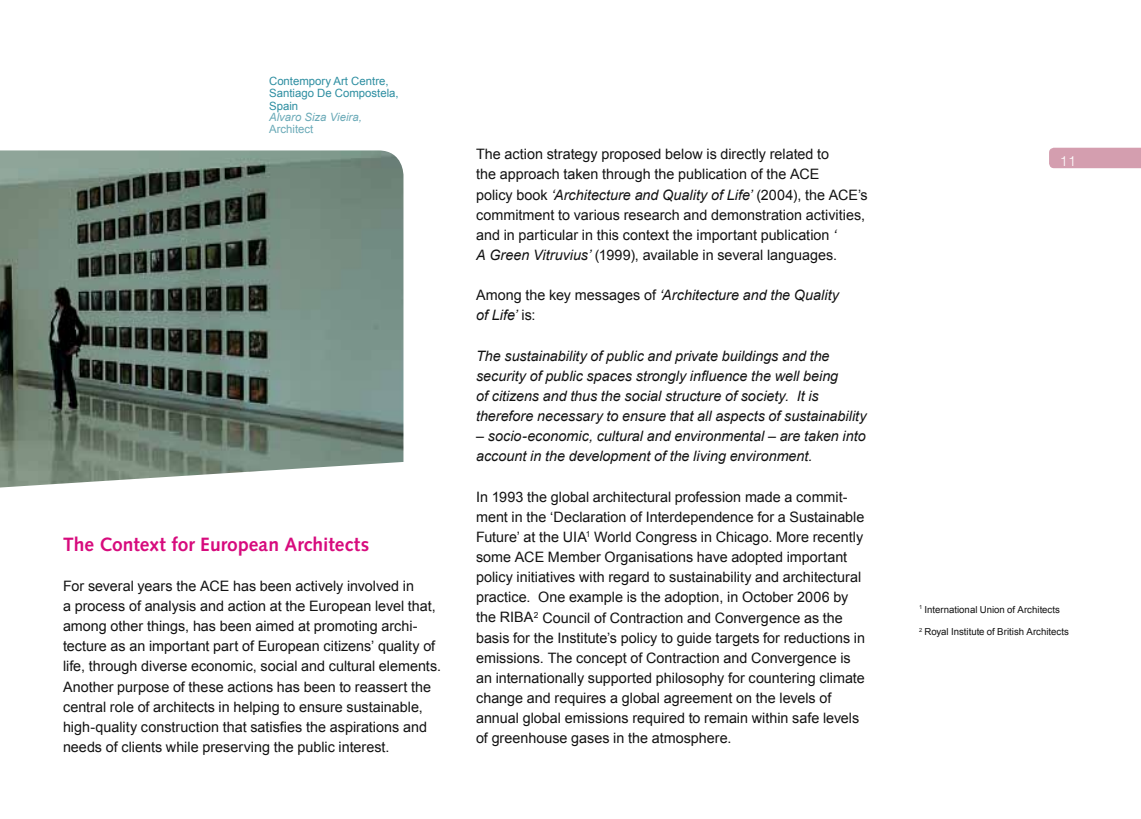
<style>
.page{position:relative;width:1141px;height:819px;background:#fff}
.page>*{position:absolute;margin:0;border:0;box-sizing:border-box;transform-origin:0 0}
.t1{font:700 19.25px "Syntax";letter-spacing:.005em;color:#d70b7d}
.t2{font:14.35px/20.1px "Arial";color:#121212}
.t3{font:italic 14.35px/20.1px "Arial";color:#121212}
.t4{font:300 14px "Helvetica Neue";color:#fff}
.t5{font:11.38px/12.2px "Arial";color:#2d8ea1}
.t6{font:italic 11.38px "Arial";color:#6baab8}
.t7{font:11.38px "Arial";color:#6baab8}
.t8{font:9.62px "Arial";color:#121212}
.s1{font-style:italic}
.s2{font-style:normal}
</style>
<div class="page">
<div style="left:1049px;top:148px;width:92px;height:20px;background:#d49eaf"></div>
<img style="left:0;top:150px;width:403px;height:264px">
<svg style="left:0;top:414px;width:404px;height:74px"></svg>
<p class="t5" style="left:269px;top:75px;width:131px">Contempory Art Centre,<br>Santiago De Compostela,<br>Spain</p>
<p class="t6" style="left:269px;top:111px;width:94px">Alvaro Siza Vieira,</p>
<p class="t7" style="left:269px;top:122px;width:46px">Architect</p>
<h1 class="t1" style="left:63px;top:533px;width:308px">The Context for European Architects</h1>
<p class="t2" style="left:63px;top:575px;width:380px">For several years the ACE has been actively involved in<br>a process of analysis and action at the European level that, among other things, has been aimed at promoting archi&shy;tecture as an important part of European citizens’ quality of life, through diverse economic, social and cultural elements.<br>Another purpose of these actions has been to reassert the central role of architects in helping to ensure sustainable, high-quality construction that satisfies the aspirations and needs of clients while preserving the public interest.</p>
<p class="t2" style="left:476px;top:144px;width:393px">The action strategy proposed below is directly related to<br>the approach taken through the publication of the ACE<br>policy book <span class="s1">‘Architecture and Quality of Life’</span> (2004), the ACE’s commitment to various research and demonstration activities, and in particular in this context the important publication <span class="s1">‘<br>A Green Vitruvius’</span> (1999), available in several languages.</p>
<p class="t3" style="left:476px;top:285px;width:365px"><span class="s2">Among the key messages of</span> ‘Architecture and the Quality of Life’ <span class="s2">is:</span></p>
<p class="t3" style="left:476px;top:345px;width:392px">The sustainability of public and private buildings and the security of public spaces strongly influence the well being<br>of citizens and thus the social structure of society. It is therefore necessary to ensure that all aspects of sustainability</p>
<p class="t3" style="left:476px;top:426px;width:391px">– socio-economic, cultural and environmental – are taken into account in the development of the living environment.</p>
<p class="t2" style="left:476px;top:486px;width:390px">In 1993 the global architectural profession made a commit&shy;ment in the ‘Declaration of Interdependence for a Sustainable Future’ at the UIA<sup>1</sup> World Congress in Chicago. More recently some ACE Member Organisations have adopted important policy initiatives with regard to sustainability and architectural practice. One example is the adoption, in October 2006 by the RIBA<sup>2</sup> Council of Contraction and Convergence as the basis for the Institute’s policy to guide targets for reductions in emissions. The concept of Contraction and Convergence is an internationally supported philosophy for countering climate change and requires a global agreement on the levels of annual global emissions required to remain within safe levels of greenhouse gases in the atmosphere.</p>
<p class="t4" style="left:1060px;top:152px;width:17px">11</p>
<p class="t8" style="left:919px;top:603px;width:143px"><sup>1</sup> International Union of Architects</p>
<p class="t8" style="left:919px;top:626px;width:152px"><sup>2</sup> Royal Institute of British Architects</p>
</div>
